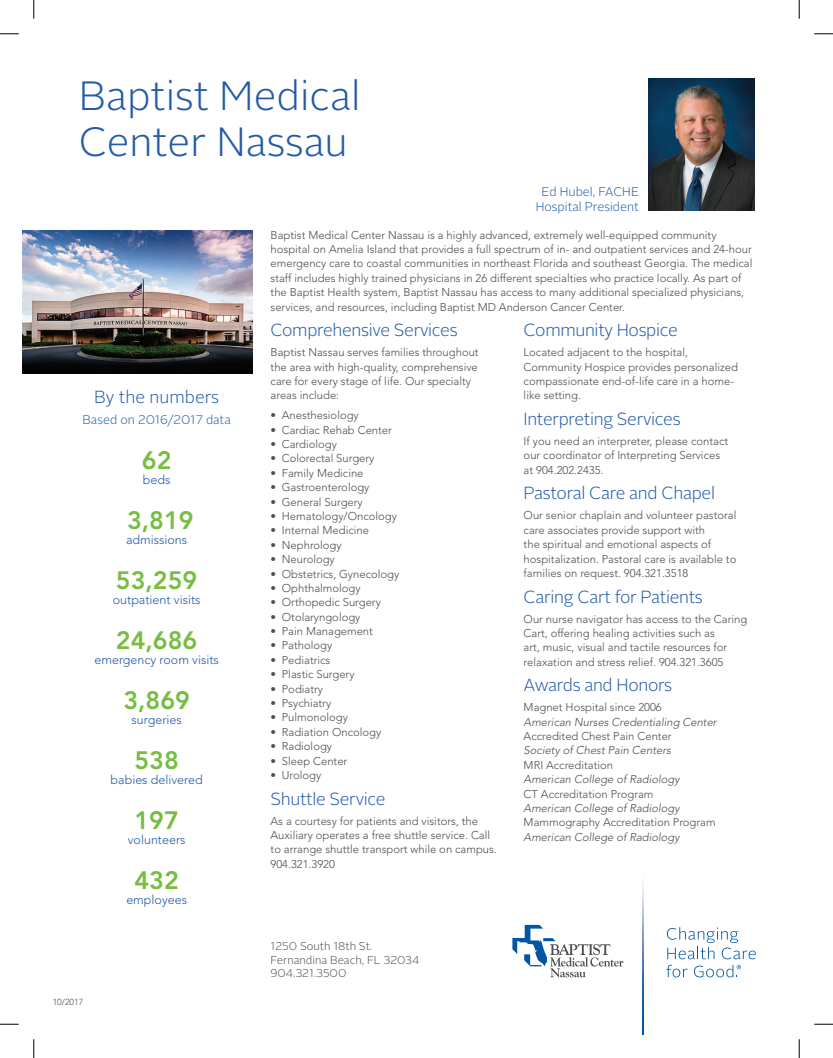
<style>
.page{position:relative;width:833px;height:1058px;background:#fff}
.page>*{position:absolute;margin:0;border:0;box-sizing:border-box;transform-origin:0 0}
.t1{font:300 40.75px/46.2px "Alright Sans";color:#245ba8}
.t2{font:800 25px "Avenir";color:#77bd42}
.t3{font:300 17.5px "Alright Sans";letter-spacing:-.02em;color:#245ba8}
.t4{font:300 17.5px "Alright Sans";color:#245ba8}
.t5{font:300 12.5px "Avenir";color:#245ba8}
.t6{font:300 12.5px/15px "Alright Sans";color:#245ba8;text-align:center}
.t7{font:300 11.25px/14.4px "Avenir";color:#4d4e53}
.t8{font:italic 300 11.25px "Avenir";color:#4d4e53}
.t9{font:300 11.25px/13.5px "Alright Sans";color:#4d4e53}
.t10{font:300 8.75px "Avenir";color:#4d4e53}
</style>
<div class="page">
<img style="left:648px;top:79px;width:106px;height:131px">
<img style="left:22px;top:230px;width:230px;height:144px">
<svg style="left:512px;top:924px;width:111px;height:53px"></svg>
<img style="left:642px;top:882px;width:1px;height:152px">
<svg style="left:666px;top:927px;width:89px;height:50px"></svg>
<svg style="left:0;top:33px;width:19px;height:2px"></svg>
<svg style="left:814px;top:33px;width:18px;height:2px"></svg>
<svg style="left:0;top:1023px;width:19px;height:2px"></svg>
<svg style="left:814px;top:1023px;width:18px;height:2px"></svg>
<svg style="left:33px;top:0;width:2px;height:19px"></svg>
<svg style="left:33px;top:1039px;width:2px;height:19px"></svg>
<svg style="left:798px;top:0;width:2px;height:19px"></svg>
<svg style="left:798px;top:1039px;width:2px;height:19px"></svg>
<h1 class="t1" style="left:79px;top:73px;width:283px">Baptist Medical<br>Center Nassau</h1>
<h3 class="t4" style="left:94px;top:385px;width:127px">By the numbers</h3>
<p class="t6" style="left:83px;top:412px;width:150px">Based on 2016/2017 data</p>
<h2 class="t2" style="left:142px;top:445px;width:31px">62</h2>
<p class="t5" style="left:143px;top:472px;width:29px">beds</p>
<h2 class="t2" style="left:127px;top:505px;width:68px">3,819</h2>
<p class="t5" style="left:126px;top:532px;width:63px">admissions</p>
<h2 class="t2" style="left:116px;top:565px;width:83px">53,259</h2>
<p class="t5" style="left:113px;top:592px;width:89px">outpatient visits</p>
<h2 class="t2" style="left:116px;top:625px;width:83px">24,686</h2>
<p class="t5" style="left:94px;top:652px;width:126px">emergency room visits</p>
<h2 class="t2" style="left:123px;top:685px;width:68px">3,869</h2>
<p class="t5" style="left:131px;top:712px;width:52px">surgeries</p>
<h2 class="t2" style="left:134px;top:745px;width:46px">538</h2>
<p class="t5" style="left:111px;top:772px;width:94px">babies delivered</p>
<h2 class="t2" style="left:134px;top:805px;width:46px">197</h2>
<p class="t5" style="left:128px;top:832px;width:59px">volunteers</p>
<h2 class="t2" style="left:134px;top:865px;width:46px">432</h2>
<p class="t5" style="left:126px;top:892px;width:62px">employees</p>
<p class="t10" style="left:53px;top:997px;width:32px">10/2017</p>
<p class="t6" style="left:535px;top:184px;width:105px">Ed Hubel, FACHE<br>Hospital President</p>
<p class="t7" style="left:270px;top:227px;width:483px">Baptist Medical Center Nassau is a highly advanced, extremely well-equipped community hospital on Amelia Island that provides a full spectrum of in- and outpatient services and 24-hour emergency care to coastal communities in northeast Florida and southeast Georgia. The medical staff includes highly trained physicians in 26 different specialties who practice locally. As part of the Baptist Health system, Baptist Nassau has access to many additional specialized physicians, services, and resources, including Baptist MD Anderson Cancer Center.</p>
<h3 class="t3" style="left:270px;top:318px;width:188px">Comprehensive Services</h3>
<p class="t7" style="left:270px;top:345px;width:210px">Baptist Nassau serves families throughout the area with high-quality, comprehensive care for every stage of life. Our specialty areas include:</p>
<p class="t7" style="left:270px;top:408px;width:90px">• Anesthesiology</p>
<p class="t7" style="left:270px;top:422px;width:123px">• Cardiac Rehab Center</p>
<p class="t7" style="left:270px;top:437px;width:68px">• Cardiology</p>
<p class="t7" style="left:270px;top:451px;width:105px">• Colorectal Surgery</p>
<p class="t7" style="left:270px;top:466px;width:94px">• Family Medicine</p>
<p class="t7" style="left:270px;top:480px;width:100px">• Gastroenterology</p>
<p class="t7" style="left:270px;top:494px;width:94px">• General Surgery</p>
<p class="t7" style="left:270px;top:509px;width:128px">• Hematology/Oncology</p>
<p class="t7" style="left:270px;top:523px;width:100px">• Internal Medicine</p>
<p class="t7" style="left:270px;top:537px;width:73px">• Nephrology</p>
<p class="t7" style="left:270px;top:552px;width:66px">• Neurology</p>
<p class="t7" style="left:270px;top:566px;width:130px">• Obstetrics, Gynecology</p>
<p class="t7" style="left:270px;top:581px;width:92px">• Ophthalmology</p>
<p class="t7" style="left:270px;top:595px;width:112px">• Orthopedic Surgery</p>
<p class="t7" style="left:270px;top:609px;width:91px">• Otolaryngology</p>
<p class="t7" style="left:270px;top:624px;width:104px">• Pain Management</p>
<p class="t7" style="left:270px;top:638px;width:63px">• Pathology</p>
<p class="t7" style="left:270px;top:652px;width:61px">• Pediatrics</p>
<p class="t7" style="left:270px;top:667px;width:85px">• Plastic Surgery</p>
<p class="t7" style="left:270px;top:681px;width:54px">• Podiatry</p>
<p class="t7" style="left:270px;top:696px;width:62px">• Psychiatry</p>
<p class="t7" style="left:270px;top:710px;width:79px">• Pulmonology</p>
<p class="t7" style="left:270px;top:724px;width:112px">• Radiation Oncology</p>
<p class="t7" style="left:270px;top:739px;width:63px">• Radiology</p>
<p class="t7" style="left:270px;top:753px;width:78px">• Sleep Center</p>
<p class="t7" style="left:270px;top:767px;width:52px">• Urology</p>
<h3 class="t3" style="left:270px;top:786px;width:116px">Shuttle Service</h3>
<p class="t7" style="left:270px;top:813px;width:228px">As a courtesy for patients and visitors, the Auxiliary operates a free shuttle service. Call to arrange shuttle transport while on campus.<br>904.321.3920</p>
<h3 class="t3" style="left:523px;top:318px;width:156px">Community Hospice</h3>
<p class="t7" style="left:523px;top:345px;width:216px">Located adjacent to the hospital, Community Hospice provides personalized compassionate end-of-life care in a home&shy;like setting.</p>
<h3 class="t3" style="left:523px;top:407px;width:158px">Interpreting Services</h3>
<p class="t7" style="left:523px;top:434px;width:206px">If you need an interpreter, please contact our coordinator of Interpreting Services at 904.202.2435.</p>
<h3 class="t3" style="left:523px;top:481px;width:193px">Pastoral Care and Chapel</h3>
<p class="t7" style="left:523px;top:508px;width:214px">Our senior chaplain and volunteer pastoral care associates provide support with<br>the spiritual and emotional aspects of hospitalization. Pastoral care is available to families on request. 904.321.3518</p>
<h3 class="t3" style="left:523px;top:584px;width:181px">Caring Cart for Patients</h3>
<p class="t7" style="left:523px;top:611px;width:225px">Our nurse navigator has access to the Caring Cart, offering healing activities such as<br>art, music, visual and tactile resources for relaxation and stress relief. 904.321.3605</p>
<h3 class="t3" style="left:523px;top:673px;width:150px">Awards and Honors</h3>
<p class="t7" style="left:523px;top:700px;width:140px">Magnet Hospital since 2006</p>
<p class="t8" style="left:523px;top:715px;width:194px">American Nurses Credentialing Center</p>
<p class="t7" style="left:523px;top:729px;width:149px">Accredited Chest Pain Center</p>
<p class="t8" style="left:523px;top:744px;width:149px">Society of Chest Pain Centers</p>
<p class="t7" style="left:523px;top:757px;width:91px">MRI Accreditation</p>
<p class="t8" style="left:523px;top:772px;width:157px">American College of Radiology</p>
<p class="t7" style="left:523px;top:786px;width:131px">CT Accreditation Program</p>
<p class="t8" style="left:523px;top:801px;width:157px">American College of Radiology</p>
<p class="t7" style="left:523px;top:815px;width:193px">Mammography Accreditation Program</p>
<p class="t8" style="left:523px;top:830px;width:157px">American College of Radiology</p>
<p class="t9" style="left:270px;top:939px;width:150px">1250 South 18th St.<br>Fernandina Beach, FL 32034<br>904.321.3500</p>
</div>
